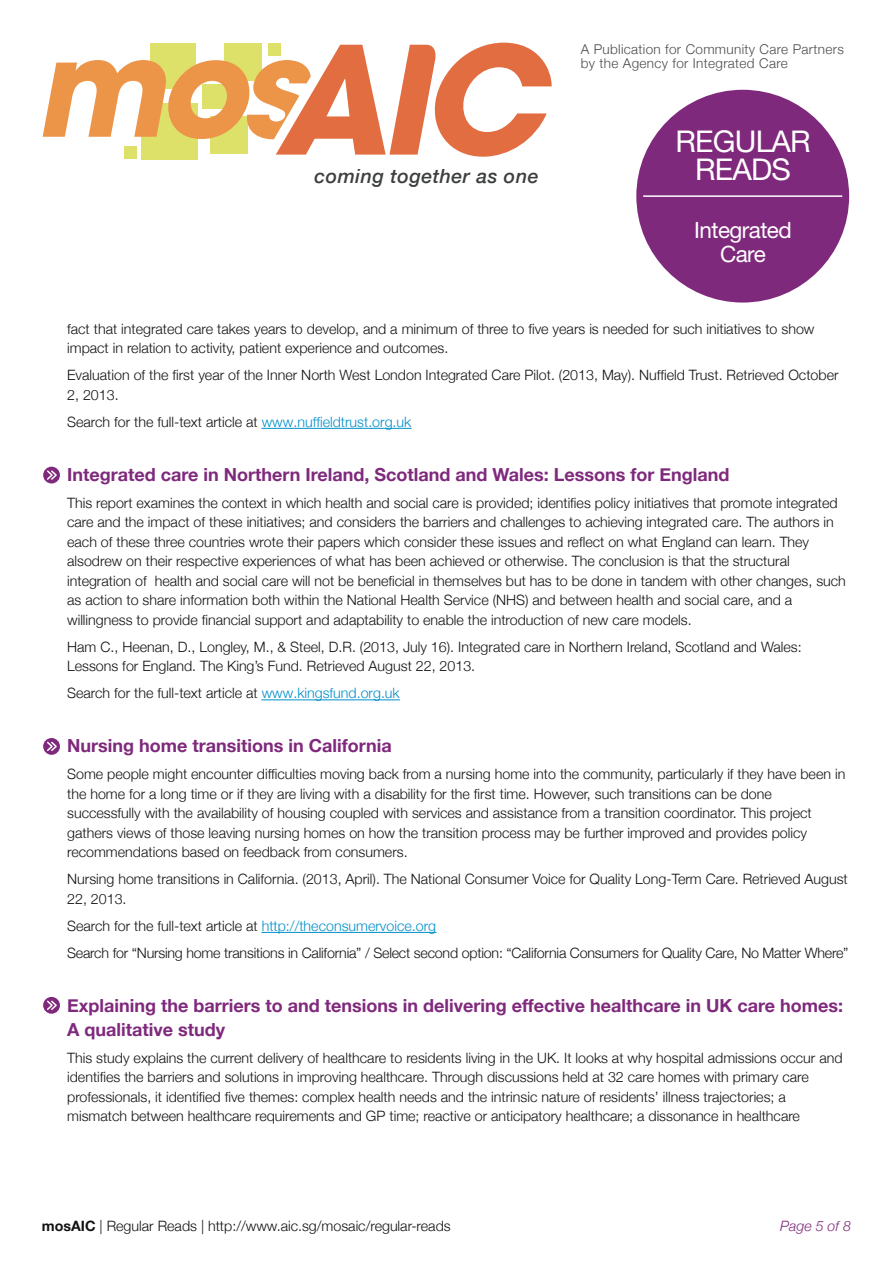
<style>
.page{position:relative;width:893px;height:1263px;background:#fff}
.page>*{position:absolute;margin:0;border:0;box-sizing:border-box;transform-origin:0 0}
.t1{font:30px/28.5px "Helvetica Neue LT Std";letter-spacing:-.025em;color:#fff;text-align:center}
.t2{font:22.5px/24px "Helvetica Neue LT Std";letter-spacing:-.025em;color:#fff;text-align:center}
.t3{font:italic 500 19.5px "Helvetica Neue";letter-spacing:.025em;color:#3d3f3f}
.t4{font:700 18px/24px "Helvetica Neue";color:#7f297c}
.t5{font:300 14.25px/19.5px "Helvetica Neue";color:#121212}
.t6{font:italic 300 14.25px "Helvetica Neue";color:#7f297c}
.t7{font:300 13.5px/13.5px "Helvetica Neue";letter-spacing:.025em;color:#4a4c4b}
.s1{color:#008fc9}
.s2{font-weight:700}
</style>
<div class="page">
<div style="left:43px;top:467px;width:17px;height:16px;background:#7f297c;border-radius:50%"></div>
<svg style="left:47px;top:469px;width:11px;height:12px"></svg>
<svg style="left:43px;top:738px;width:17px;height:17px"></svg>
<svg style="left:46px;top:740px;width:12px;height:12px"></svg>
<div style="left:142px;top:103px;width:56px;height:56px;background:#dee169"></div>
<div style="left:124px;top:146px;width:13px;height:13px;background:#dee169"></div>
<svg style="left:43px;top:43px;width:509px;height:114px"></svg>
<svg style="left:43px;top:997px;width:17px;height:17px"></svg>
<svg style="left:46px;top:999px;width:12px;height:12px"></svg>
<hr style="left:262px;top:428px;width:149px;height:1px;background:#008fc9">
<hr style="left:262px;top:699px;width:138px;height:1px;background:#008fc9">
<hr style="left:262px;top:932px;width:174px;height:1px;background:#008fc9">
<div style="left:636px;top:90px;width:213px;height:213px;background:#7f297c;border-radius:50%"></div>
<hr style="left:643px;top:195px;width:199px;height:2px;background:#fff">
<h3 class="t3" style="left:314px;top:159px;width:226px">coming together as one</h3>
<p class="t7" style="left:581px;top:42px;width:265px">A Publication for Community Care Partners by the Agency for Integrated Care</p>
<h1 class="t1" style="left:675px;top:127px;width:137px">REGULAR<br>READS</h1>
<h2 class="t2" style="left:694px;top:217px;width:99px">Integrated<br>Care</h2>
<p class="t5" style="left:67px;top:319px;width:749px">fact that integrated care takes years to develop, and a minimum of three to five years is needed for such initiatives to show impact in relation to activity, patient experience and outcomes.</p>
<p class="t5" style="left:67px;top:365px;width:773px">Evaluation of the first year of the Inner North West London Integrated Care Pilot. (2013, May). Nuffield Trust. Retrieved October<br>2, 2013.</p>
<p class="t5" style="left:67px;top:412px;width:346px">Search for the full-text article at <span class="s1">www.nuffieldtrust.org.uk</span></p>
<p class="t4" style="left:67px;top:462px;width:664px">Integrated care in Northern Ireland, Scotland and Wales: Lessons for England</p>
<p class="t5" style="left:67px;top:493px;width:780px">This report examines the context in which health and social care is provided; identifies policy initiatives that promote integrated care and the impact of these initiatives; and considers the barriers and challenges to achieving integrated care. The authors in each of these three countries wrote their papers which consider these issues and reflect on what England can learn. They alsodrew on their respective experiences of what has been achieved or otherwise. The conclusion is that the structural integration of health and social care will not be beneficial in themselves but has to be done in tandem with other changes, such as action to share information both within the National Health Service (NHS) and between health and social care, and a willingness to provide financial support and adaptability to enable the introduction of new care models.</p>
<p class="t5" style="left:67px;top:637px;width:736px">Ham C., Heenan, D., Longley, M., &amp; Steel, D.R. (2013, July 16). Integrated care in Northern Ireland, Scotland and Wales:<br>Lessons for England. The King’s Fund. Retrieved August 22, 2013.</p>
<p class="t5" style="left:67px;top:683px;width:334px">Search for the full-text article at <span class="s1">www.kingsfund.org.uk</span></p>
<p class="t4" style="left:67px;top:734px;width:326px">Nursing home transitions in California</p>
<p class="t5" style="left:67px;top:764px;width:780px">Some people might encounter difficulties moving back from a nursing home into the community, particularly if they have been in the home for a long time or if they are living with a disability for the first time. However, such transitions can be done successfully with the availability of housing coupled with services and assistance from a transition coordinator. This project gathers views of those leaving nursing homes on how the transition process may be further improved and provides policy recommendations based on feedback from consumers.</p>
<p class="t5" style="left:67px;top:869px;width:782px">Nursing home transitions in California. (2013, April). The National Consumer Voice for Quality Long-Term Care. Retrieved August<br>22, 2013.</p>
<p class="t5" style="left:67px;top:912px;width:783px;line-height:27px">Search for the full-text article at <span class="s1">http://theconsumervoice.org<br></span>Search for “Nursing home transitions in California” / Select second option: “California Consumers for Quality Care, No Matter Where”</p>
<p class="t4" style="left:67px;top:993px;width:777px">Explaining the barriers to and tensions in delivering effective healthcare in UK care homes:<br>A qualitative study</p>
<p class="t5" style="left:67px;top:1048px;width:777px">This study explains the current delivery of healthcare to residents living in the UK. It looks at why hospital admissions occur and identifies the barriers and solutions in improving healthcare. Through discussions held at 32 care homes with primary care professionals, it identified five themes: complex health needs and the intrinsic nature of residents’ illness trajectories; a mismatch between healthcare requirements and GP time; reactive or anticipatory healthcare; a dissonance in healthcare</p>
<p class="t5" style="left:42px;top:1216px;width:410px"><span class="s2">mosAIC</span> | Regular Reads | http://www.aic.sg/mosaic/regular-reads</p>
<p class="t6" style="left:780px;top:1218px;width:73px">Page 5 of 8</p>
</div>
